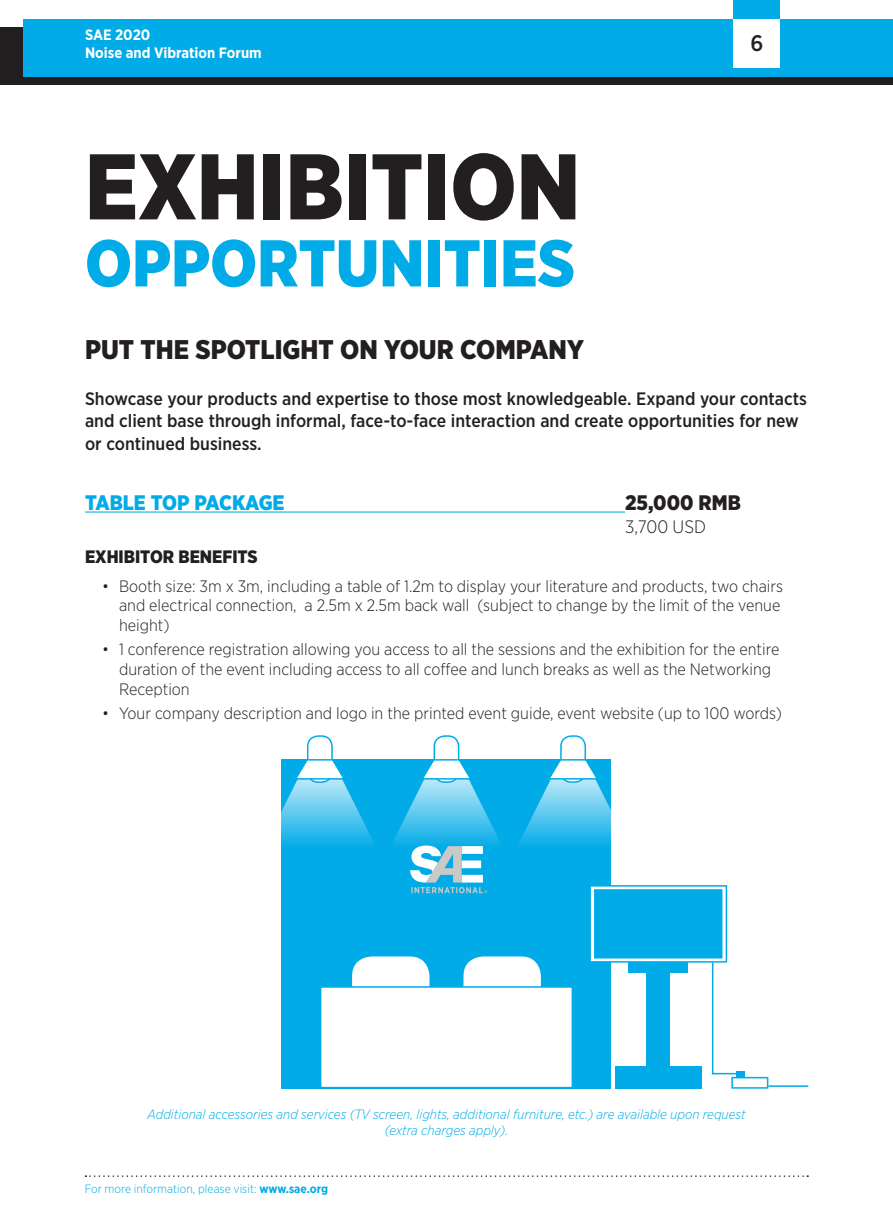
<style>
.page{position:relative;width:893px;height:1212px;background:#fff}
.page>*{position:absolute;margin:0;border:0;box-sizing:border-box;transform-origin:0 0}
.t1{font:900 93px "Gotham Narrow";color:#231f20}
.t2{font:900 66px "Gotham Narrow";color:#00abe7}
.t3{font:900 27px "Gotham Narrow";color:#231f20}
.t4{font:500 22.5px "Gotham Narrow";color:#231f20}
.t5{font:900 21px "Gotham Narrow";letter-spacing:-.01em;color:#00abe7}
.t6{font:900 21px "Gotham Narrow";color:#231f20}
.t7{font:500 18px/22.4px "Gotham Narrow";color:#231f20}
.t8{font:900 18px "Gotham Narrow";color:#231f20}
.t9{font:300 18px "Gotham Narrow";color:#231f20}
.t10{font:300 16.5px/19.8px "Gotham Narrow";color:#231f20}
.t11{font:700 15px/18px "Gotham Narrow";color:#fff}
.t12{font:italic 300 13.5px/16.2px "Gotham Narrow";color:#00abe7;text-align:center}
.t13{font:300 12px "Gotham Narrow";color:#00abe7}
.s1{font-weight:700}
</style>
<div class="page">
<div style="left:0;top:28px;width:893px;height:57px;background:#231f20"></div>
<div style="left:23px;top:19px;width:870px;height:58px;background:#00abe7"></div>
<div style="left:733px;top:0;width:47px;height:68px;background:#00abe7"></div>
<div style="left:733px;top:19px;width:47px;height:49px;background:#fff"></div>
<svg style="left:85px;top:1175px;width:723px;height:2px"></svg>
<hr style="left:85px;top:511px;width:540px;height:1px;background:#00abe7">
<div style="left:282px;top:759px;width:329px;height:330px;background:#00abe7"></div>
<div style="left:352px;top:956px;width:77px;height:81px;background:#fff;border-radius:20px"></div>
<div style="left:463px;top:956px;width:78px;height:81px;background:#fff;border-radius:20px"></div>
<div style="left:320px;top:986px;width:253px;height:102px;background:#fff;border:2px solid #00abe7"></div>
<svg style="left:590px;top:885px;width:137px;height:77px"></svg>
<div style="left:628px;top:962px;width:60px;height:11px;background:#00abe7"></div>
<div style="left:646px;top:968px;width:24px;height:103px;background:#00abe7"></div>
<div style="left:615px;top:1066px;width:87px;height:23px;background:#00abe7"></div>
<svg style="left:281px;top:735px;width:368px;height:158px"></svg>
<div style="left:594px;top:889px;width:128px;height:69px;background:#00abe7;border:2px solid #00abe7"></div>
<div style="left:731px;top:1077px;width:37px;height:12px;background:#fff;border:2px solid #00abe7"></div>
<div style="left:736px;top:1071px;width:9px;height:6px;background:#00abe7"></div>
<hr style="left:712px;top:962px;width:1px;height:112px;background:#00abe7">
<svg style="left:713px;top:1073px;width:23px;height:1px"></svg>
<hr style="left:768px;top:1085px;width:40px;height:2px;background:#00abe7">
<p class="t11" style="left:85px;top:26px;width:178px">SAE 2020<br>Noise and Vibration Forum</p>
<p class="t1" style="left:85px;top:125px;width:497px">EXHIBITION</p>
<p class="t2" style="left:85px;top:220px;width:491px">OPPORTUNITIES</p>
<h3 class="t4" style="left:750px;top:29px;width:14px">6</h3>
<p class="t3" style="left:85px;top:332px;width:500px">PUT THE SPOTLIGHT ON YOUR COMPANY</p>
<p class="t7" style="left:85px;top:387px;width:723px">Showcase your products and expertise to those most knowledgeable. Expand your contacts and client base through informal, face-to-face interaction and create opportunities for new or continued business.</p>
<p class="t5" style="left:85px;top:489px;width:201px">TABLE TOP PACKAGE</p>
<p class="t6" style="left:625px;top:489px;width:117px">25,000 RMB</p>
<p class="t9" style="left:625px;top:515px;width:83px">3,700 USD</p>
<p class="t8" style="left:85px;top:544px;width:174px">EXHIBITOR BENEFITS</p>
<p class="t10" style="left:119px;top:575px;width:666px;text-indent:-17px">• Booth size: 3m x 3m, including a table of 1.2m to display your literature and products, two chairs and electrical connection, a 2.5m x 2.5m back wall (subject to change by the limit of the venue height)</p>
<p class="t10" style="left:119px;top:639px;width:662px;text-indent:-17px">• 1 conference registration allowing you access to all the sessions and the exhibition for the entire duration of the event including access to all coffee and lunch breaks as well as the Networking<br>Reception</p>
<p class="t10" style="left:102px;top:703px;width:681px">• Your company description and logo in the printed event guide, event website (up to 100 words)</p>
<p class="t12" style="left:147px;top:1106px;width:600px">Additional accessories and services (TV screen, lights, additional furniture, etc.) are available upon request (extra charges apply).</p>
<p class="t13" style="left:85px;top:1182px;width:245px">For more information, please visit: <span class="s1">www.sae.org</span></p>
</div>
